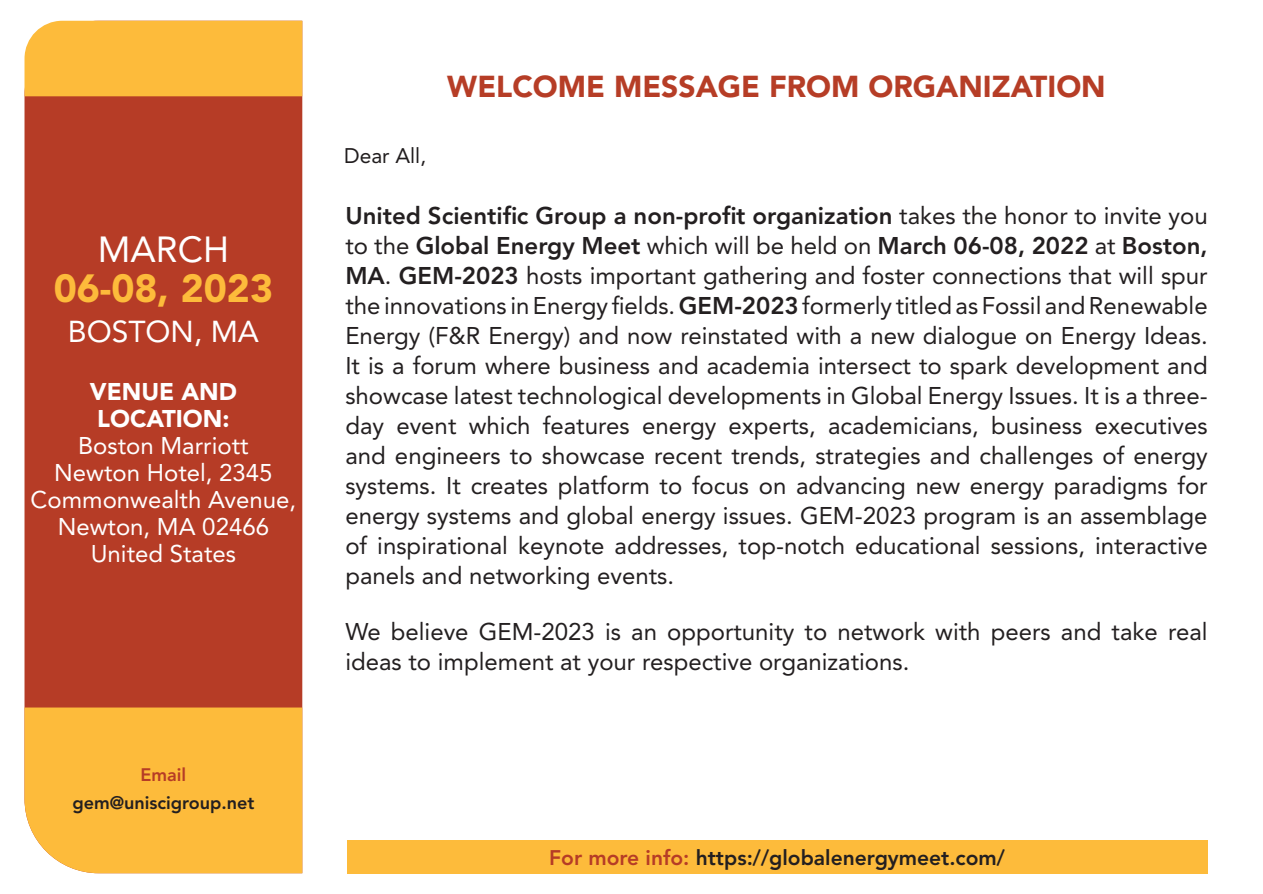
<style>
.page{position:relative;width:1263px;height:894px;background:#fff}
.page>*{position:absolute;margin:0;border:0;box-sizing:border-box;transform-origin:0 0}
.Pa1{font:900 39px "Avenir LT Std";color:#fdbb3b}
.Pa1-2{font:36px "Avenir LT Std";color:#fff}
.Pa6{font:900 30px "Avenir LT Std";color:#b63d26}
.Pa1-3{font:30px "Avenir LT Std";color:#fff}
.t1{font:24px/30px "Avenir LT Std";color:#231f20;text-align:justify}
.Pa1-4{font:24px/27px "Avenir LT Std";color:#fff;text-align:center}
.Pa1-5{font:900 24px/27px "Avenir LT Std";color:#fff;text-align:center}
.Pa0{font:800 21px "Avenir LT Std";color:#231f20}
.Pa2{font:21px "Avenir LT Std";color:#211d1e}
.t2{font:800 18px/27.6px "Avenir LT Std";color:#231f20;text-align:center}
.s1{color:#b63c26}
.s2{font-weight:800}
</style>
<div class="page">
<div style="left:25px;top:96px;width:277px;height:611px;background:#b63c26"></div>
<div style="left:25px;top:21px;width:277px;height:75px;background:#fdbb3b"></div>
<div style="left:25px;top:707px;width:277px;height:165px;background:#fdbb3b"></div>
<div style="left:347px;top:839px;width:861px;height:33px;background:#fdbb3b"></div>
<p class="Pa1-2" style="left:98px;top:228px;width:133px">MARCH</p>
<p class="Pa1" style="left:54px;top:265px;width:221px">06-08, 2023</p>
<p class="Pa1-3" style="left:68px;top:314px;width:193px">BOSTON, MA</p>
<p class="Pa1-5" style="left:90px;top:378px;width:149px">VENUE AND<br>LOCATION:</p>
<p class="Pa1-4" style="left:31px;top:432px;width:267px">Boston Marriott<br>Newton Hotel, 2345<br>Commonwealth Avenue,<br>Newton, MA 02466<br>United States</p>
<p class="t2" style="left:72px;top:760px;width:184px"><span class="s1">Email </span>gem@uniscigroup.net</p>
<p class="Pa6" style="left:447px;top:68px;width:660px">WELCOME MESSAGE FROM ORGANIZATION</p>
<p class="Pa2" style="left:344px;top:144px;width:84px">Dear All,</p>
<p class="t1" style="left:345px;top:201px;width:864px"><span class="s2">United Scientific Group a non-profit organization</span> takes the honor to invite you to the <span class="s2">Global Energy Meet</span> which will be held on <span class="s2">March 06-08, 2022</span> at <span class="s2">Boston, MA</span>. <span class="s2">GEM-2023</span> hosts important gathering and foster connections that will spur the innovations in Energy fields. <span class="s2">GEM-2023</span> formerly titled as Fossil and Renewable Energy (F&amp;R Energy) and now reinstated with a new dialogue on Energy Ideas.<br>It is a forum where business and academia intersect to spark development and showcase latest technological developments in Global Energy Issues. It is a three&shy;day event which features energy experts, academicians, business executives and engineers to showcase recent trends, strategies and challenges of energy systems. It creates platform to focus on advancing new energy paradigms for energy systems and global energy issues. GEM-2023 program is an assemblage of inspirational keynote addresses, top-notch educational sessions, interactive panels and networking events.</p>
<p class="t1" style="left:345px;top:616px;width:863px">We believe GEM-2023 is an opportunity to network with peers and take real ideas to implement at your respective organizations.</p>
<p class="Pa0" style="left:549px;top:844px;width:457px"><span class="s1">For more info:</span> https://globalenergymeet.com/</p>
</div>
